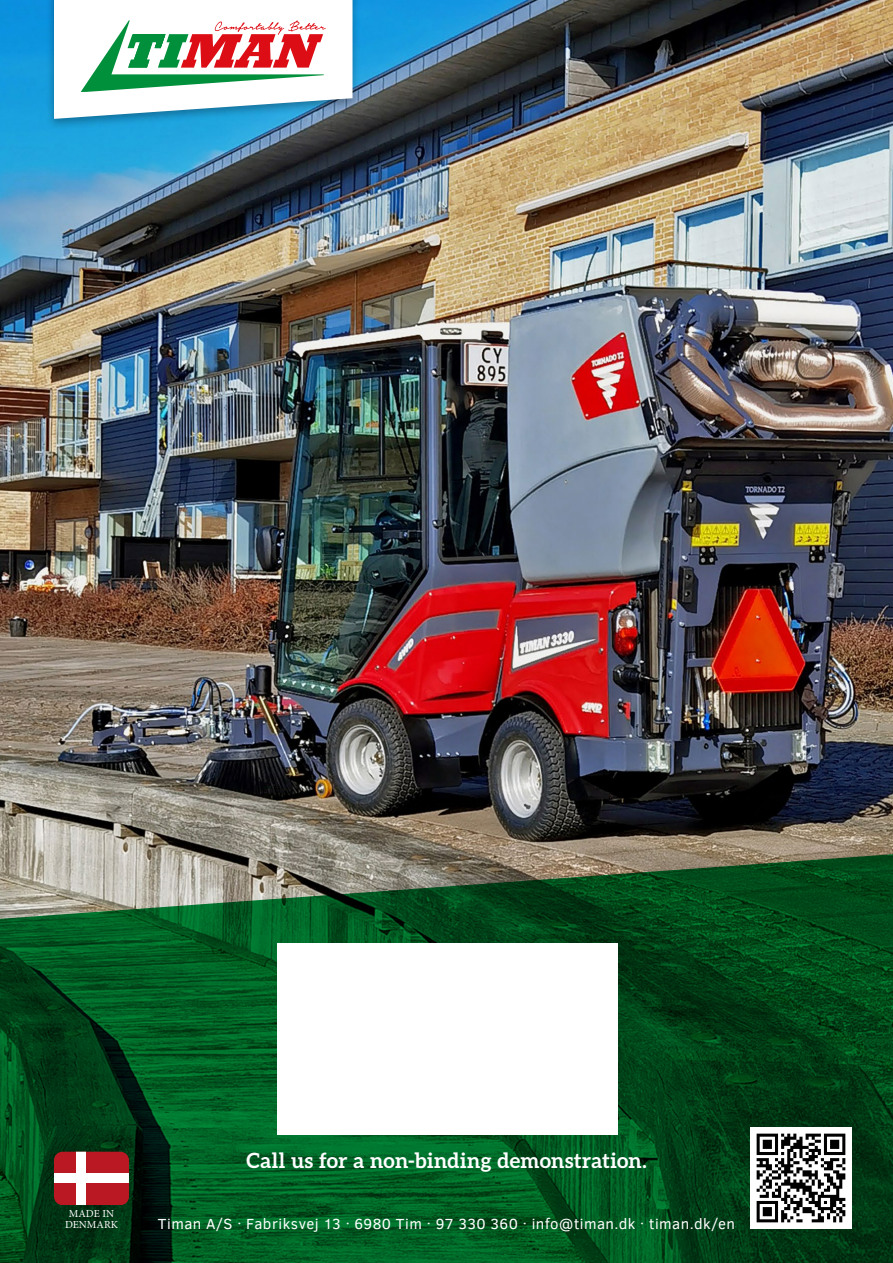
<style>
.page{position:relative;width:893px;height:1263px;background:#fff}
.page>*{position:absolute;margin:0;border:0;box-sizing:border-box;transform-origin:0 0}
.t1{font:700 21px "Aleo";letter-spacing:.01em;color:#fff}
.t2{font:15px "Clear Sans";letter-spacing:.03em;color:#fff}
.t3{font:10.8px/10.8px "Minion Pro";color:#fff;text-align:center}
</style>
<div class="page">
<img style="left:0;top:0;width:893px;height:853px">
<div style="left:46px;top:0;width:315px;height:130px;background:#000;opacity:.3"></div>
<svg style="left:54px;top:0;width:299px;height:119px"></svg>
<svg style="left:0;top:853px;width:893px;height:410px;background:#115628"></svg>
<div style="left:278px;top:943px;width:340px;height:191px;background:#fff"></div>
<img style="left:750px;top:1128px;width:102px;height:101px">
<div style="left:54px;top:1152px;width:75px;height:53px;background:#ba1823"></div>
<div style="left:76px;top:1152px;width:10px;height:53px;background:#fff"></div>
<div style="left:54px;top:1173px;width:75px;height:10px;background:#fff"></div>
<p class="t3" style="left:65px;top:1207px;width:54px">MADE IN<br>DENMARK</p>
<h1 class="t1" style="left:246px;top:1152px;width:402px">Call us for a non-binding demonstration.</h1>
<p class="t2" style="left:158px;top:1218px;width:579px">Timan A/S · Fabriksvej 13 · 6980 Tim · 97 330 360 · info@timan.dk · timan.dk/en</p>
</div>
